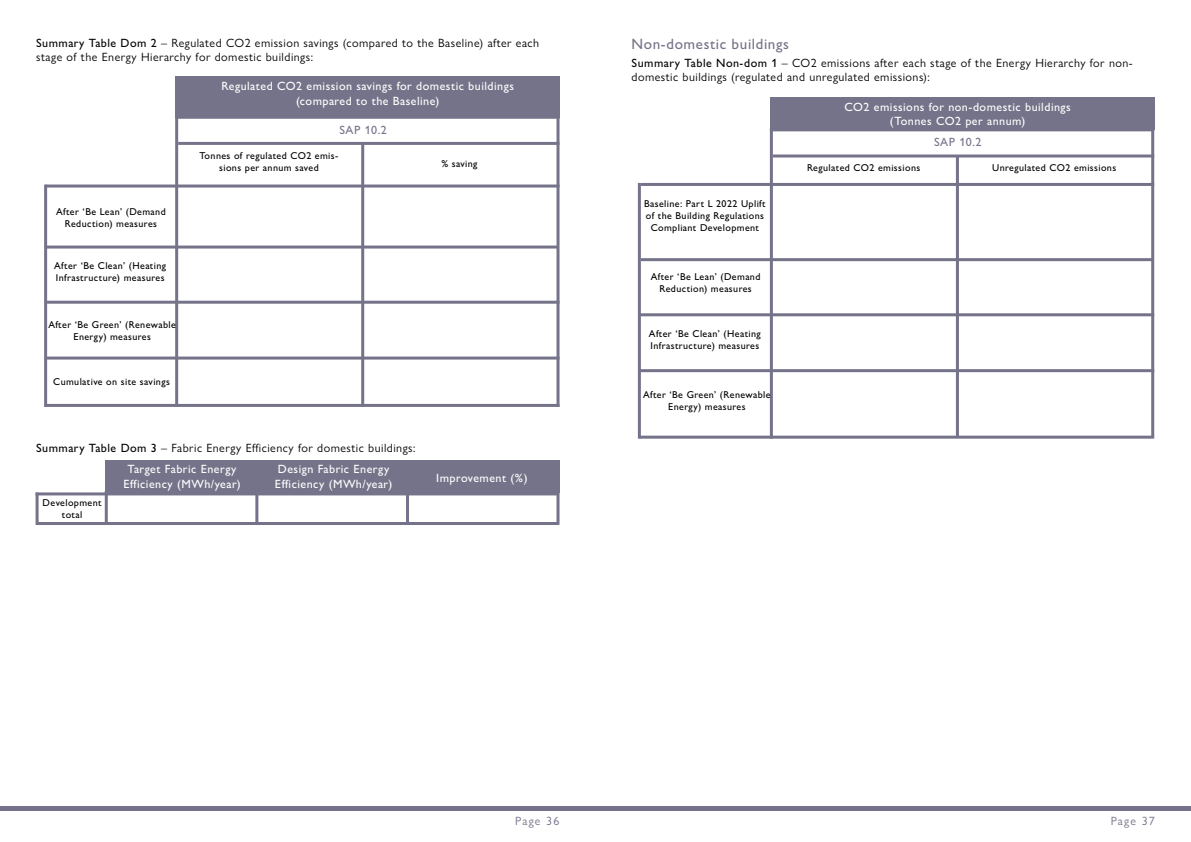
<style>
.page{position:relative;width:1191px;height:842px;background:#fff}
.page>*{position:absolute;margin:0;border:0;box-sizing:border-box;transform-origin:0 0}
.t1{font:500 15px "Gill Sans Nova";letter-spacing:.04em;color:#757389}
.t2{font:12px/14px "Gill Sans Nova";letter-spacing:.04em;color:#020203}
.t3{font:500 12px/14.4px "Gill Sans Nova";letter-spacing:.04em;color:#fff;text-align:center}
.t4{font:500 12px "Gill Sans Nova";letter-spacing:.04em;color:#757389}
.t5{font:12px "Gill Sans Nova";letter-spacing:.1em;color:#757389}
.t6{font:500 10px/12px "Gill Sans Nova";letter-spacing:.04em;color:#000;text-align:center}
.s1{font-weight:500}
.s2{font-weight:500;color:#fff}
</style>
<div class="page">
<hr style="left:255px;top:491px;width:3px;height:34px;background:#757389">
<hr style="left:406px;top:491px;width:3px;height:34px;background:#757389">
<hr style="left:556px;top:491px;width:3px;height:34px;background:#757389">
<hr style="left:105px;top:491px;width:3px;height:34px;background:#757389">
<div style="left:105px;top:460px;width:454px;height:32px;background:#757389"></div>
<hr style="left:36px;top:492px;width:522px;height:3px;background:#757389">
<hr style="left:36px;top:522px;width:523px;height:3px;background:#757389">
<hr style="left:36px;top:493px;width:3px;height:32px;background:#757389">
<div style="left:0;top:806px;width:1191px;height:5px;background:#757389"></div>
<hr style="left:175px;top:116px;width:384px;height:3px;background:#757389">
<hr style="left:361px;top:144px;width:3px;height:263px;background:#757389">
<hr style="left:556px;top:118px;width:3px;height:289px;background:#757389">
<hr style="left:175px;top:116px;width:3px;height:291px;background:#757389">
<hr style="left:178px;top:142px;width:381px;height:3px;background:#757389">
<div style="left:175px;top:76px;width:384px;height:41px;background:#757389"></div>
<hr style="left:46px;top:185px;width:513px;height:3px;background:#757389">
<hr style="left:46px;top:246px;width:512px;height:3px;background:#757389">
<hr style="left:45px;top:301px;width:514px;height:3px;background:#757389">
<hr style="left:45px;top:357px;width:514px;height:3px;background:#757389">
<hr style="left:45px;top:404px;width:514px;height:3px;background:#757389">
<hr style="left:44px;top:185px;width:3px;height:222px;background:#757389">
<hr style="left:770px;top:128px;width:384px;height:3px;background:#757389">
<hr style="left:956px;top:157px;width:3px;height:280px;background:#757389">
<hr style="left:1151px;top:131px;width:3px;height:306px;background:#757389">
<hr style="left:770px;top:128px;width:3px;height:311px;background:#757389">
<hr style="left:773px;top:154px;width:381px;height:3px;background:#757389">
<div style="left:770px;top:97px;width:384px;height:33px;background:#757389"></div>
<hr style="left:641px;top:183px;width:513px;height:3px;background:#757389">
<hr style="left:641px;top:258px;width:511px;height:3px;background:#757389">
<hr style="left:639px;top:313px;width:515px;height:3px;background:#757389">
<hr style="left:638px;top:183px;width:3px;height:256px;background:#757389">
<hr style="left:639px;top:369px;width:515px;height:3px;background:#757389">
<hr style="left:639px;top:436px;width:515px;height:3px;background:#757389">
<p class="t2" style="left:36px;top:36px;width:504px"><span class="s1">Summary Table Dom 2</span> – Regulated CO2 emission savings (compared to the Baseline) after each stage of the Energy Hierarchy for domestic buildings:</p>
<p class="t3" style="left:221px;top:79px;width:294px">Regulated CO2 emission savings for domestic buildings (compared to the Baseline)</p>
<p class="t4" style="left:339px;top:122px;width:49px">SAP 10.2</p>
<p class="t6" style="left:56px;top:206px;width:111px">After ‘Be Lean’ (Demand<br>Reduction) measures</p>
<p class="t6" style="left:54px;top:259px;width:113px;text-align:left">After ‘Be Clean’ (Heating<br>Infrastructure) measures</p>
<p class="t6" style="left:48px;top:318px;width:129px">After ‘Be Green’ (Renewable<br>Energy) measures</p>
<p class="t6" style="left:53px;top:376px;width:118px">Cumulative on site savings</p>
<p class="t6" style="left:200px;top:149px;width:140px">Tonnes of regulated CO2 emis&shy;sions per annum saved</p>
<p class="t6" style="left:441px;top:157px;width:38px">% saving</p>
<p class="t2" style="left:127px;top:437px;width:289px;line-height:21.5px;text-indent:-91px"><span class="s1">Summary Table Dom 3</span> – Fabric Energy Efficiency for domestic buildings:<br><span class="s2">Target Fabric Energy</span></p>
<p class="t3" style="left:123px;top:476px;width:119px">Efficiency (MWh/year)</p>
<p class="t3" style="left:275px;top:462px;width:119px;text-align:left">Design Fabric Energy<br>Efficiency (MWh/year)</p>
<p class="t3" style="left:436px;top:471px;width:93px">Improvement (%)</p>
<p class="t6" style="left:43px;top:496px;width:61px">Development total</p>
<h1 class="t1" style="left:631px;top:34px;width:159px">Non-domestic buildings</h1>
<p class="t2" style="left:631px;top:56px;width:503px"><span class="s1">Summary Table Non-dom 1</span> – CO2 emissions after each stage of the Energy Hierarchy for non&shy;domestic buildings (regulated and unregulated emissions):</p>
<p class="t6" style="left:644px;top:197px;width:123px">Baseline: Part L 2022 Uplift of the Building Regulations<br>Compliant Development</p>
<p class="t6" style="left:651px;top:271px;width:111px">After ‘Be Lean’ (Demand<br>Reduction) measures</p>
<p class="t6" style="left:649px;top:327px;width:113px;text-align:left">After ‘Be Clean’ (Heating<br>Infrastructure) measures</p>
<p class="t6" style="left:643px;top:389px;width:129px">After ‘Be Green’ (Renewable<br>Energy) measures</p>
<p class="t3" style="left:844px;top:99px;width:228px">CO2 emissions for non-domestic buildings (Tonnes CO2 per annum)</p>
<p class="t6" style="left:807px;top:162px;width:115px">Regulated CO2 emissions</p>
<p class="t6" style="left:992px;top:162px;width:126px">Unregulated CO2 emissions</p>
<p class="t4" style="left:934px;top:135px;width:49px">SAP 10.2</p>
<p class="t5" style="left:515px;top:813px;width:46px">Page 36</p>
<p class="t5" style="left:1110px;top:813px;width:46px">Page 37</p>
</div>
